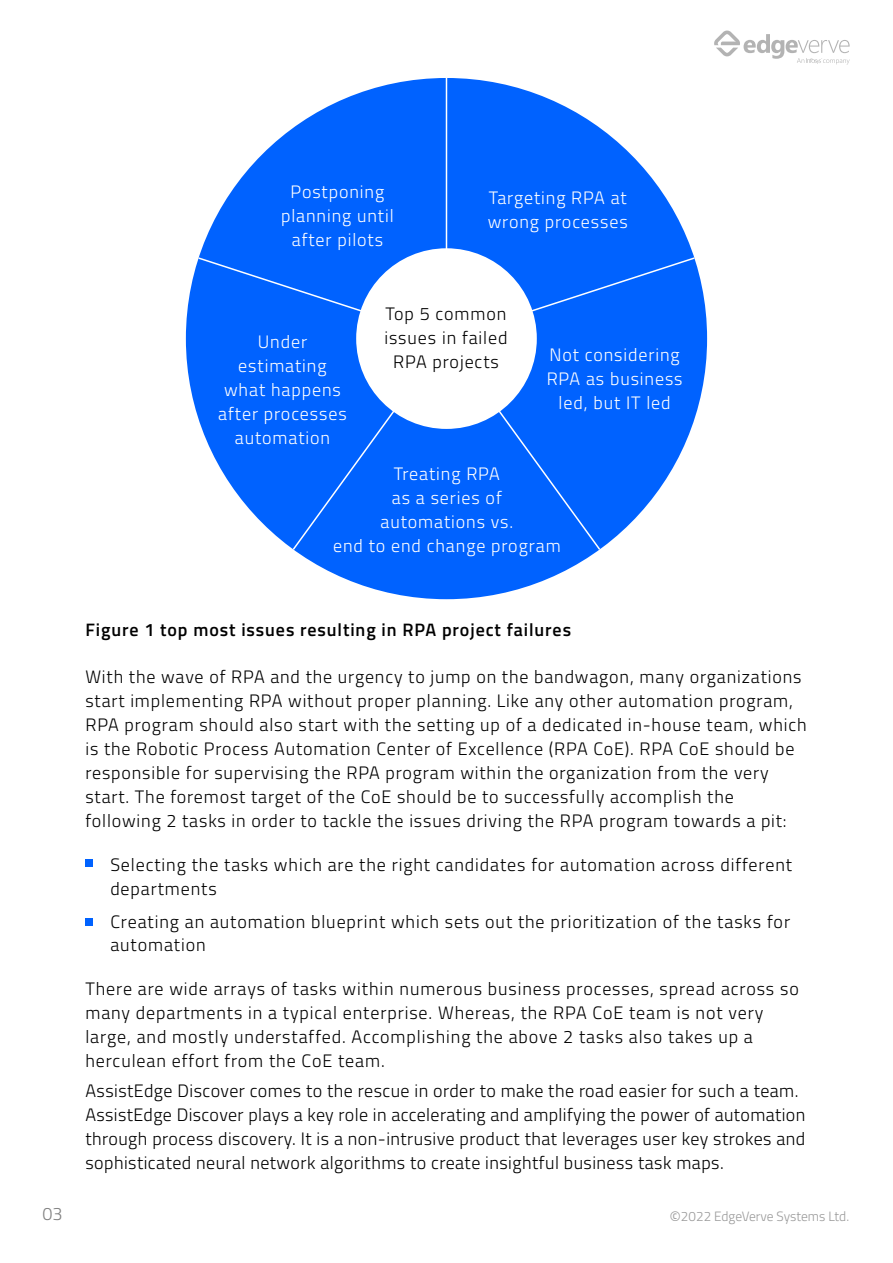
<style>
.page{position:relative;width:893px;height:1263px;background:#fff}
.page>*{position:absolute;margin:0;border:0;box-sizing:border-box;transform-origin:0 0}
.t1{font:300 18px/24px "Titillium Web";letter-spacing:.045em;color:#000}
.t2{font:300 18px/24px "Titillium Web";letter-spacing:.025em;color:#000}
.t3{font:300 18px/24px "Titillium Web";letter-spacing:.05em;color:#fff;text-align:center}
.t4{font:600 18px "Titillium Web";letter-spacing:.05em;color:#000}
.t5{font:300 18px "Titillium Web";color:#808080}
.t6{font:300 13.5px "Titillium Web";color:#999}
.s1{font-size:18px}
</style>
<div class="page">
<svg style="left:714px;top:30px;width:136px;height:35px"></svg>
<div style="left:85px;top:860px;width:8px;height:7px;background:#0062ff"></div>
<div style="left:85px;top:918px;width:8px;height:7px;background:#0062ff"></div>
<div style="left:186px;top:78px;width:521px;height:521px;background:#0062ff;border-radius:50%"></div>
<hr style="left:446px;top:78px;width:1px;height:261px;background:#fff">
<svg style="left:197px;top:256px;width:499px;height:295px"></svg>
<p class="t3" style="left:281px;top:178px;width:114px">Postponing planning until after pilots</p>
<p class="t3" style="left:488px;top:184px;width:141px;text-align:left">Targeting RPA at wrong processes</p>
<p class="t1" style="left:384px;top:300px;width:125px;text-align:center">Top 5 common issues in failed<br>RPA projects</p>
<p class="t3" style="left:218px;top:329px;width:130px">Under estimating what happens after processes automation</p>
<p class="t3" style="left:333px;top:461px;width:229px">Treating RPA<br>as a series of<br>automations vs.<br>end to end change program</p>
<p class="t3" style="left:547px;top:342px;width:137px">Not considering<br>RPA as business led, but IT led</p>
<p class="t4" style="left:85px;top:616px;width:487px">Figure 1 top most issues resulting in RPA project failures</p>
<p class="t1" style="left:85px;top:664px;width:723px">With the wave of RPA and the urgency to jump on the bandwagon, many organizations start implementing RPA without proper planning. Like any other automation program, RPA program should also start with the setting up of a dedicated in-house team, which is the Robotic Process Automation Center of Excellence (RPA CoE). RPA CoE should be responsible for supervising the RPA program within the organization from the very start. The foremost target of the CoE should be to successfully accomplish the following 2 tasks in order to tackle the issues driving the RPA program towards a pit:</p>
<p class="t1" style="left:110px;top:851px;width:683px">Selecting the tasks which are the right candidates for automation across different departments</p>
<p class="t1" style="left:110px;top:908px;width:681px">Creating an automation blueprint which sets out the prioritization of the tasks for automation</p>
<p class="t1" style="left:85px;top:976px;width:715px">There are wide arrays of tasks within numerous business processes, spread across so many departments in a typical enterprise. Whereas, the RPA CoE team is not very large, and mostly understaffed. Accomplishing the above 2 tasks also takes up a herculean effort from the CoE team.</p>
<p class="t2" style="left:85px;top:1078px;width:721px">AssistEdge Discover comes to the rescue in order to make the road easier for such a team.<br>AssistEdge Discover plays a key role in accelerating and amplifying the power of automation through process discovery. It is a non-intrusive product that leverages user key strokes and sophisticated neural network algorithms to create insightful business task maps.</p>
<p class="t5" style="left:43px;top:1201px;width:22px">03</p>
<p class="t6" style="left:669px;top:1206px;width:181px"><span class="s1">©</span>2022 EdgeVerve Systems Ltd.</p>
</div>
